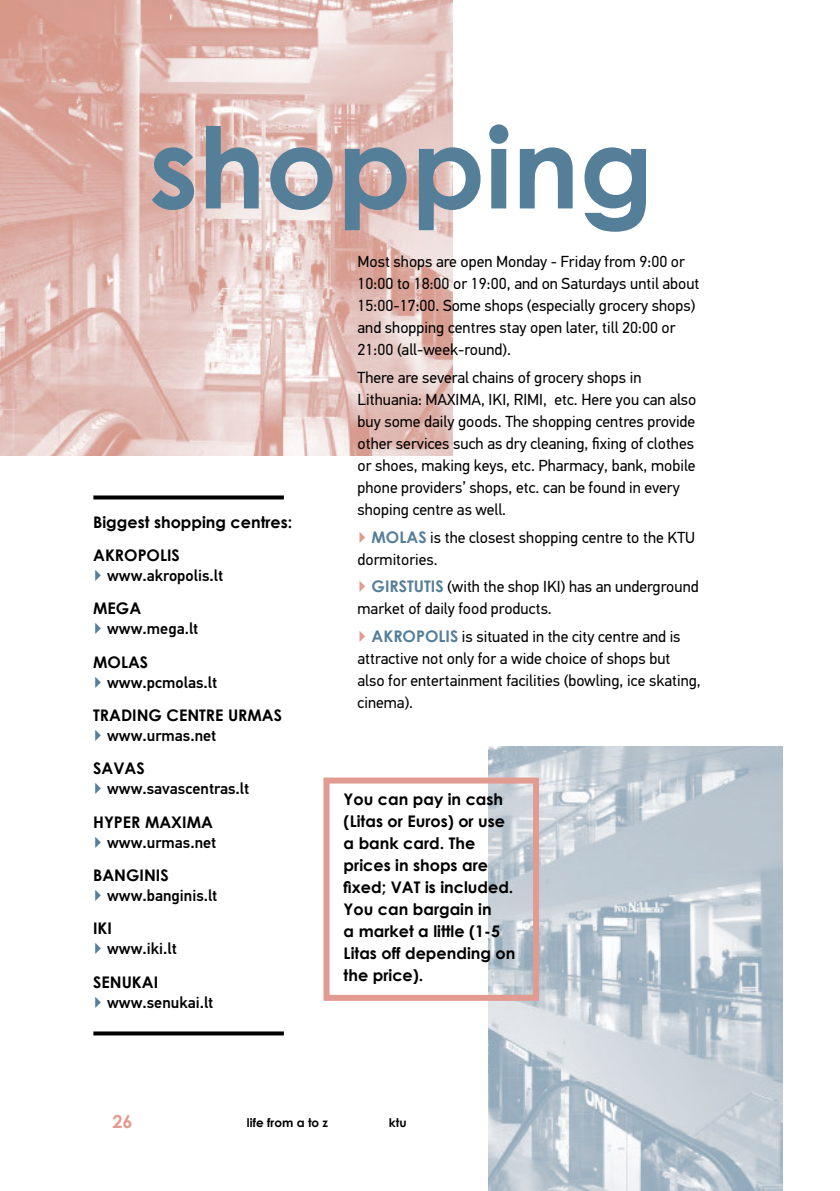
<style>
.page{position:relative;width:840px;height:1191px;background:#fff}
.page>*{position:absolute;margin:0;border:0;box-sizing:border-box;transform-origin:0 0}
.t1{font:700 112px "Century Gothic";color:#557e99}
.t2{font:700 18px "Century Gothic";color:#e29b91}
.t3{font:16px/22px "PF Din Text Pro";color:#000}
.t4{font:700 16px/22px "Century Gothic";color:#000}
.t5{font:500 16px "PF Din Text Pro";color:#000}
.t6{font:700 12px "Century Gothic";color:#000}
.s1{font-weight:400;color:#557e99}
.s2{color:#e29b91}
.s3{font-family:"Century Gothic";font-weight:700;color:#557e99}
</style>
<div class="page">
<img style="left:0;top:0;width:452px;height:455px">
<img style="left:488px;top:747px;width:294px;height:444px">
<svg style="left:93px;top:495px;width:191px;height:4px"></svg>
<svg style="left:93px;top:1031px;width:191px;height:4px"></svg>
<div style="left:323px;top:777px;width:215px;height:223px;border:6px solid #e29b91"></div>
<p class="t1" style="left:149px;top:83px;width:505px">shopping</p>
<p class="t4" style="left:93px;top:510px;width:201px">Biggest shopping centres:</p>
<p class="t4" style="left:93px;top:543px;width:88px">AKROPOLIS</p>
<p class="t5" style="left:93px;top:566px;width:131px"><span class="s1">▶</span> www.akropolis.lt</p>
<p class="t4" style="left:93px;top:597px;width:49px">MEGA</p>
<p class="t5" style="left:93px;top:619px;width:107px"><span class="s1">▶</span> www.mega.lt</p>
<p class="t4" style="left:93px;top:650px;width:57px">MOLAS</p>
<p class="t5" style="left:93px;top:672px;width:125px"><span class="s1">▶</span> www.pcmolas.lt</p>
<p class="t4" style="left:93px;top:703px;width:190px">TRADING CENTRE URMAS</p>
<p class="t5" style="left:93px;top:726px;width:125px"><span class="s1">▶</span> www.urmas.net</p>
<p class="t4" style="left:93px;top:757px;width:53px">SAVAS</p>
<p class="t5" style="left:93px;top:779px;width:157px"><span class="s1">▶</span> www.savascentras.lt</p>
<p class="t4" style="left:93px;top:810px;width:121px">HYPER MAXIMA</p>
<p class="t5" style="left:93px;top:832px;width:125px"><span class="s1">▶</span> www.urmas.net</p>
<p class="t4" style="left:93px;top:863px;width:77px">BANGINIS</p>
<p class="t5" style="left:93px;top:886px;width:126px"><span class="s1">▶</span> www.banginis.lt</p>
<p class="t4" style="left:93px;top:917px;width:20px">IKI</p>
<p class="t5" style="left:93px;top:939px;width:85px"><span class="s1">▶</span> www.iki.lt</p>
<p class="t4" style="left:93px;top:970px;width:66px">SENUKAI</p>
<p class="t5" style="left:93px;top:992px;width:122px"><span class="s1">▶</span> www.senukai.lt</p>
<p class="t3" style="left:357px;top:251px;width:343px">Most shops are open Monday - Friday from 9:00 or 10:00 to 18:00 or 19:00, and on Saturdays until about 15:00-17:00. Some shops (especially grocery shops) and shopping centres stay open later, till 20:00 or 21:00 (all-week-round).</p>
<p class="t3" style="left:357px;top:366px;width:340px">There are several chains of grocery shops in Lithuania: MAXIMA, IKI, RIMI, etc. Here you can also buy some daily goods. The shopping centres provide other services such as dry cleaning, fixing of clothes or shoes, making keys, etc. Pharmacy, bank, mobile phone providers’ shops, etc. can be found in every shoping centre as well.</p>
<p class="t3" style="left:357px;top:526px;width:339px"><span class="s2">▶</span> <span class="s3">MOLAS</span> is the closest shopping centre to the KTU dormitories.</p>
<p class="t3" style="left:357px;top:576px;width:342px"><span class="s2">▶</span> <span class="s3">GIRSTUTIS</span> (with the shop IKI) has an underground market of daily food products.</p>
<p class="t3" style="left:357px;top:625px;width:345px"><span class="s2">▶</span> <span class="s3">AKROPOLIS</span> is situated in the city centre and is attractive not only for a wide choice of shops but also for entertainment facilities (bowling, ice skating, cinema).</p>
<p class="t4" style="left:343px;top:787px;width:173px">You can pay in cash (Litas or Euros) or use a bank card. The prices in shops are fixed; VAT is included.<br>You can bargain in<br>a market a little (1-5<br>Litas off depending on the price).</p>
<p class="t2" style="left:112px;top:1107px;width:22px">26</p>
<p class="t6" style="left:247px;top:1114px;width:83px">life from a to z</p>
<p class="t6" style="left:389px;top:1114px;width:19px">ktu</p>
</div>
